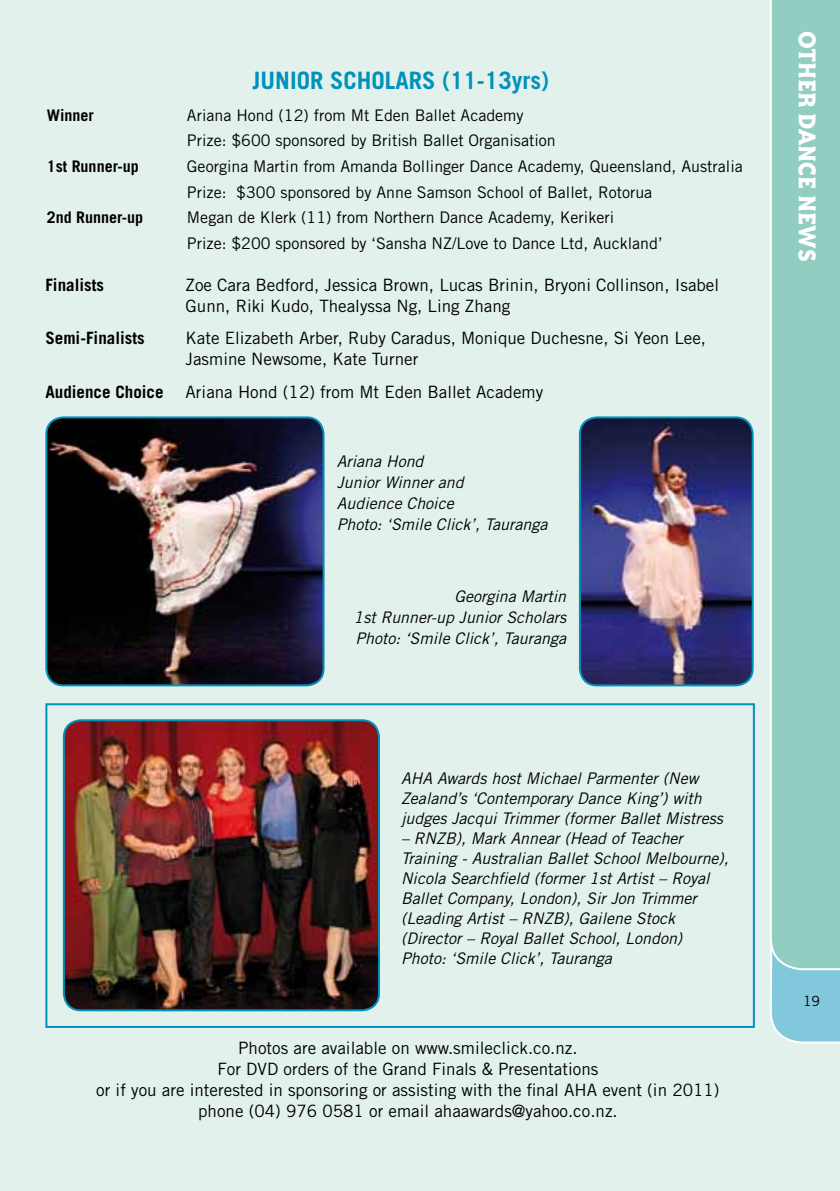
<style>
.page{position:relative;width:840px;height:1191px;background:#fff}
.page>*{position:absolute;margin:0;border:0;box-sizing:border-box;transform-origin:0 0}
.t1{font:700 28px "Bailey Quad ITC";color:#fff}
.t2{font:700 24px "Trade Gothic";color:#0092bb}
.t3{font:17px/21px "Trade Gothic";color:#000}
.t4{font:700 17px "Trade Gothic";color:#000}
.t5{font:italic 16px/20px "Trade Gothic";color:#000}
.t6{font:16px/25.6px "Trade Gothic";color:#000}
.t7{font:700 16px "Trade Gothic";color:#000}
.t8{font:14px "Trade Gothic";color:#000}
</style>
<div class="page">
<div style="left:0;top:0;width:839px;height:1191px;background:#e2f1ec"></div>
<img style="left:48px;top:417px;width:275px;height:268px">
<div style="left:45px;top:416px;width:279px;height:270px;border:2px solid #0092bb;border-radius:17px"></div>
<img style="left:64px;top:720px;width:315px;height:290px">
<div style="left:63px;top:719px;width:317px;height:292px;border:2px solid #0092bb;border-radius:17px"></div>
<div style="left:45px;top:703px;width:709px;height:325px;border:2px solid #0092bb"></div>
<svg style="left:770px;top:970px;width:69px;height:74px;background:#8cccde"></svg>
<div style="left:770px;top:0;width:69px;height:970px;background:#91cdc0"></div>
<img style="left:581px;top:417px;width:171px;height:268px">
<div style="left:578px;top:416px;width:175px;height:270px;border:2px solid #0092bb;border-radius:17px"></div>
<h2 class="t2" style="left:252px;top:66px;width:298px">JUNIOR SCHOLARS (11-13yrs)</h2>
<p class="t7" style="left:47px;top:105px;width:49px">Winner</p>
<p class="t6" style="left:187px;top:102px;width:370px">Ariana Hond (12) from Mt Eden Ballet Academy<br>Prize: $600 sponsored by British Ballet Organisation</p>
<p class="t7" style="left:47px;top:157px;width:93px">1st Runner-up</p>
<p class="t6" style="left:187px;top:153px;width:557px">Georgina Martin from Amanda Bollinger Dance Academy, Queensland, Australia<br>Prize: $300 sponsored by Anne Samson School of Ballet, Rotorua</p>
<p class="t7" style="left:47px;top:208px;width:98px">2nd Runner-up</p>
<p class="t6" style="left:187px;top:205px;width:477px">Megan de Klerk (11) from Northern Dance Academy, Kerikeri<br>Prize: $200 sponsored by ‘Sansha NZ/Love to Dance Ltd, Auckland’</p>
<p class="t4" style="left:45px;top:274px;width:60px">Finalists</p>
<p class="t3" style="left:185px;top:274px;width:535px">Zoe Cara Bedford, Jessica Brown, Lucas Brinin, Bryoni Collinson, Isabel<br>Gunn, Riki Kudo, Thealyssa Ng, Ling Zhang</p>
<p class="t4" style="left:45px;top:328px;width:101px">Semi-Finalists</p>
<p class="t3" style="left:185px;top:328px;width:521px">Kate Elizabeth Arber, Ruby Caradus, Monique Duchesne, Si Yeon Lee,<br>Jasmine Newsome, Kate Turner</p>
<p class="t4" style="left:45px;top:381px;width:120px">Audience Choice</p>
<p class="t3" style="left:185px;top:381px;width:359px">Ariana Hond (12) from Mt Eden Ballet Academy</p>
<p class="t5" style="left:336px;top:450px;width:212px;line-height:21px">Ariana Hond<br>Junior Winner and<br>Audience Choice<br>Photo: ‘Smile Click’, Tauranga</p>
<p class="t5" style="left:353px;top:586px;width:214px;line-height:21px;text-align:justify;text-indent:101px">Georgina Martin 1st Runner-up Junior Scholars Photo: ‘Smile Click’, Tauranga</p>
<p class="t5" style="left:401px;top:768px;width:323px">AHA Awards host Michael Parmenter (New<br>Zealand’s ‘Contemporary Dance King’) with judges Jacqui Trimmer (former Ballet Mistress</p>
<p class="t5" style="left:401px;top:828px;width:329px">– RNZB), Mark Annear (Head of Teacher Training - Australian Ballet School Melbourne), Nicola Searchfield (former 1st Artist – Royal Ballet Company, London), Sir Jon Trimmer (Leading Artist – RNZB), Gailene Stock (Director – Royal Ballet School, London)<br>Photo: ‘Smile Click’, Tauranga</p>
<p class="t3" style="left:96px;top:1037px;width:624px;text-align:center">Photos are available on www.smileclick.co.nz.<br>For DVD orders of the Grand Finals &amp; Presentations<br>or if you are interested in sponsoring or assisting with the final AHA event (in 2011) phone (04) 976 0581 or email ahaawards@yahoo.co.nz.</p>
<h1 class="t1" style="left:822px;top:31px;width:232px;rotate:90deg">OTHER DANCE NEWS</h1>
<p class="t8" style="left:802px;top:992px;width:19px">19</p>
</div>
